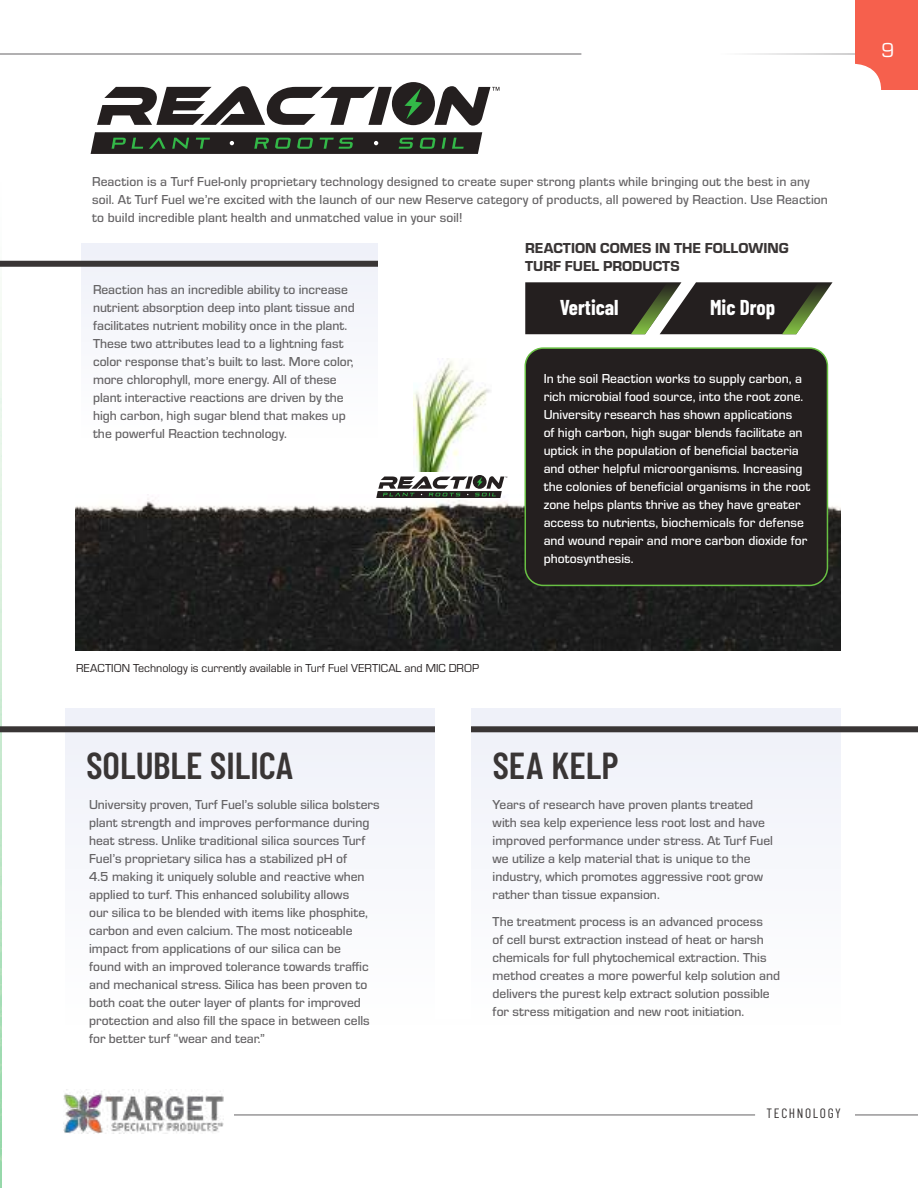
<style>
.page{position:relative;width:918px;height:1188px;background:#fff}
.page>*{position:absolute;margin:0;border:0;box-sizing:border-box;transform-origin:0 0}
.t1{font:600 37.5px "Barlow Condensed";color:#393535}
.t2{font:700 21px "Barlow Condensed";color:#fff}
.t3{font:21px "Eurostile";color:#fff}
.t4{font:15px/18px "Eurostile Hea";color:#393535}
.t5{font:500 13.5px/18px "Eurostile";color:#656365}
.t6{font:500 13.5px/18px "Eurostile";color:#fff}
.t7{font:13.5px "Barlow Condensed";letter-spacing:.12em;color:#393535}
.t8{font:12px "Eurostile";color:#241f1f}
</style>
<div class="page">
<img style="left:0;top:53px;width:2px;height:1135px">
<div style="left:66px;top:708px;width:775px;height:317px;background:#f7f8fc"></div>
<img style="left:76px;top:495px;width:765px;height:156px">
<div style="left:82px;top:243px;width:296px;height:194px;background:#f7f8fc"></div>
<div style="left:525px;top:348px;width:302px;height:237px;background:#241f1f;border-radius:18px"></div>
<div style="left:525px;top:347px;width:303px;height:239px;border:2px solid #68c043;border-radius:18px"></div>
<div style="left:0;top:726px;width:918px;height:6px;background:#393535"></div>
<div style="left:0;top:261px;width:378px;height:6px;background:#393535"></div>
<div style="left:435px;top:702px;width:36px;height:317px;background:#fff"></div>
<hr style="left:0;top:54px;width:581px;height:1px;background:#656365">
<hr style="left:234px;top:1114px;width:521px;height:1px;background:#656365">
<hr style="left:855px;top:1114px;width:63px;height:1px;background:#656365">
<svg style="left:525px;top:282px;width:308px;height:52px;background:#403f39"></svg>
<hr style="left:670px;top:54px;width:248px;height:1px;background:#656365">
<svg style="left:97px;top:86px;width:295px;height:39px"></svg>
<svg style="left:91px;top:132px;width:391px;height:22px;background:#2b3629"></svg>
<div style="left:392px;top:82px;width:43px;height:43px;background:#241f1f;border-radius:50%"></div>
<svg style="left:404px;top:88px;width:18px;height:31px"></svg>
<svg style="left:434px;top:86px;width:65px;height:40px"></svg>
<svg style="left:376px;top:476px;width:131px;height:22px"></svg>
<img style="left:414px;top:358px;width:77px;height:113px">
<img style="left:63px;top:1089px;width:161px;height:45px">
<svg style="left:855px;top:0;width:63px;height:90px;background:#f66f5e"></svg>
<h2 class="t3" style="left:881px;top:36px;width:14px">9</h2>
<p class="t5" style="left:92px;top:172px;width:737px">Reaction is a Turf Fuel-only proprietary technology designed to create super strong plants while bringing out the best in any soil. At Turf Fuel we’re excited with the launch of our new Reserve category of products, all powered by Reaction. Use Reaction to build incredible plant health and unmatched value in your soil!</p>
<p class="t5" style="left:93px;top:280px;width:263px">Reaction has an incredible ability to increase nutrient absorption deep into plant tissue and facilitates nutrient mobility once in the plant.<br>These two attributes lead to a lightning fast color response that’s built to last. More color, more chlorophyll, more energy. All of these plant interactive reactions are driven by the high carbon, high sugar blend that makes up the powerful Reaction technology.</p>
<p class="t8" style="left:76px;top:660px;width:404px">REACTION Technology is currently available in Turf Fuel VERTICAL and MIC DROP</p>
<p class="t4" style="left:525px;top:238px;width:265px">REACTION COMES IN THE FOLLOWING<br>TURF FUEL PRODUCTS</p>
<h2 class="t2" style="left:560px;top:295px;width:60px">Vertical</h2>
<h2 class="t2" style="left:710px;top:295px;width:66px">Mic Drop</h2>
<p class="t6" style="left:544px;top:369px;width:268px">In the soil Reaction works to supply carbon, a rich microbial food source, into the root zone.<br>University research has shown applications<br>of high carbon, high sugar blends facilitate an uptick in the population of beneficial bacteria and other helpful microorganisms. Increasing the colonies of beneficial organisms in the root zone helps plants thrive as they have greater access to nutrients, biochemicals for defense and wound repair and more carbon dioxide for photosynthesis.</p>
<h1 class="t1" style="left:86px;top:743px;width:209px">SOLUBLE SILICA</h1>
<h1 class="t1" style="left:493px;top:743px;width:127px">SEA KELP</h1>
<p class="t5" style="left:89px;top:795px;width:292px">University proven, Turf Fuel’s soluble silica bolsters plant strength and improves performance during heat stress. Unlike traditional silica sources Turf Fuel’s proprietary silica has a stabilized pH of<br>4.5 making it uniquely soluble and reactive when applied to turf. This enhanced solubility allows<br>our silica to be blended with items like phosphite, carbon and even calcium. The most noticeable impact from applications of our silica can be<br>found with an improved tolerance towards traffic and mechanical stress. Silica has been proven to both coat the outer layer of plants for improved protection and also fill the space in between cells for better turf “wear and tear.”</p>
<p class="t5" style="left:493px;top:795px;width:282px">Years of research have proven plants treated with sea kelp experience less root lost and have improved performance under stress. At Turf Fuel we utilize a kelp material that is unique to the industry, which promotes aggressive root grow rather than tissue expansion.</p>
<p class="t5" style="left:493px;top:912px;width:289px">The treatment process is an advanced process<br>of cell burst extraction instead of heat or harsh chemicals for full phytochemical extraction. This method creates a more powerful kelp solution and delivers the purest kelp extract solution possible for stress mitigation and new root initiation.</p>
<p class="t7" style="left:767px;top:1104px;width:76px">TECHNOLOGY</p>
</div>
